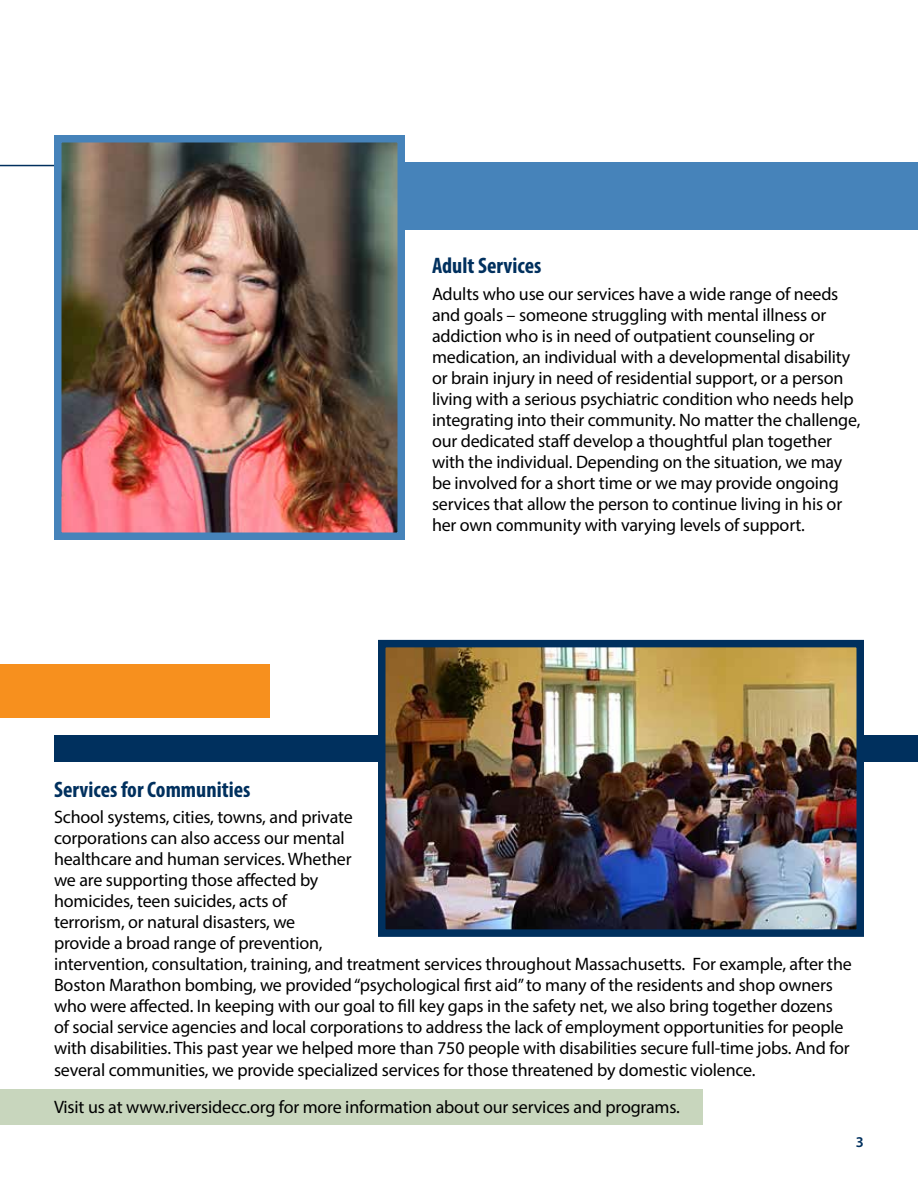
<style>
.page{position:relative;width:918px;height:1188px;background:#fff}
.page>*{position:absolute;margin:0;border:0;box-sizing:border-box;transform-origin:0 0}
.t1{font:700 condensed 22.5px "Myriad Pro";color:#00305e}
.t2{font:18px/21px "Myriad Pro";letter-spacing:-.01em;color:#000}
.t3{font:600 15px "Myriad Pro";color:#00305e}
</style>
<div class="page">
<div style="left:54px;top:735px;width:864px;height:27px;background:#00305e"></div>
<div style="left:378px;top:162px;width:540px;height:68px;background:#4683ba"></div>
<div style="left:0;top:664px;width:270px;height:54px;background:#f7901e"></div>
<div style="left:0;top:1089px;width:703px;height:35px;background:#c8d6bd"></div>
<hr style="left:0;top:165px;width:248px;height:1px;background:#00305e">
<img style="left:63px;top:144px;width:333px;height:387px">
<div style="left:54px;top:135px;width:351px;height:405px;border:8px solid #4683ba"></div>
<img style="left:387px;top:649px;width:468px;height:279px">
<div style="left:378px;top:640px;width:486px;height:297px;border:8px solid #00305e"></div>
<p class="t1" style="left:432px;top:252px;width:111px">Adult Services</p>
<p class="t2" style="left:432px;top:283px;width:430px">Adults who use our services have a wide range of needs and goals – someone struggling with mental illness or addiction who is in need of outpatient counseling or medication, an individual with a developmental disability or brain injury in need of residential support, or a person living with a serious psychiatric condition who needs help integrating into their community. No matter the challenge, our dedicated staff develop a thoughtful plan together with the individual. Depending on the situation, we may be involved for a short time or we may provide ongoing services that allow the person to continue living in his or her own community with varying levels of support.</p>
<p class="t1" style="left:54px;top:775px;width:198px">Services for Communities</p>
<p class="t2" style="left:54px;top:807px;width:799px">School systems, cities, towns, and private<br>corporations can also access our mental<br>healthcare and human services. Whether<br>we are supporting those affected by<br>homicides, teen suicides, acts of<br>terrorism, or natural disasters, we<br>provide a broad range of prevention,<br>intervention, consultation, training, and treatment services throughout Massachusetts. For example, after the Boston Marathon bombing, we provided “psychological first aid” to many of the residents and shop owners who were affected. In keeping with our goal to fill key gaps in the safety net, we also bring together dozens of social service agencies and local corporations to address the lack of employment opportunities for people with disabilities. This past year we helped more than 750 people with disabilities secure full-time jobs. And for several communities, we provide specialized services for those threatened by domestic violence.</p>
<p class="t2" style="left:54px;top:1096px;width:627px">Visit us at www.riversidecc.org for more information about our services and programs.</p>
<p class="t3" style="left:856px;top:1133px;width:10px">3</p>
</div>
